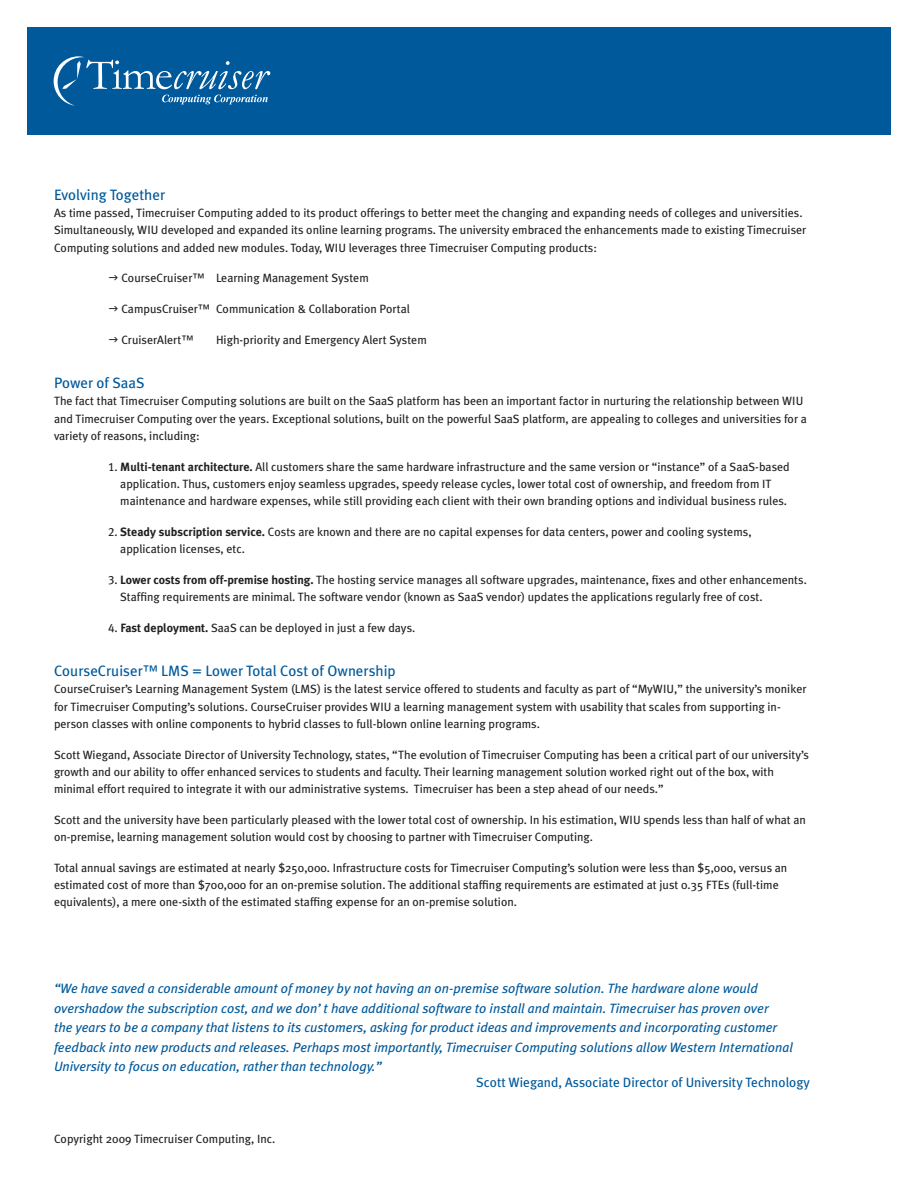
<style>
.page{position:relative;width:918px;height:1188px;background:#fff}
.page>*{position:absolute;margin:0;border:0;box-sizing:border-box;transform-origin:0 0}
.t1{font:15px "Meta Plus";color:#00599b}
.t2{font:italic 13.5px/19.5px "Meta Plus";color:#00599b}
.Quote_Person{font:13.5px "Meta Plus";color:#00599b}
.Text{font:12px/17.2px "Meta Plus";color:#231f20}
.s1{font-family:"Meta Plus Book Caps"}
.s2{font-weight:700}
</style>
<div class="page">
<div style="left:27px;top:27px;width:864px;height:107px;background:#00599b"></div>
<svg style="left:54px;top:56px;width:216px;height:50px"></svg>
<p class="t1" style="left:54px;top:186px;width:113px">Evolving Together</p>
<p class="Text" style="left:54px;top:204px;width:754px">As time passed, Timecruiser Computing added to its product offerings to better meet the changing and expanding needs of colleges and universities.<br>Simultaneously, WIU developed and expanded its online learning programs. The university embraced the enhancements made to existing Timecruiser<br>Computing solutions and added new modules. Today, WIU leverages three Timecruiser Computing products:</p>
<p class="Text" style="left:121px;top:269px;width:249px">CourseCruiser™ Learning Management System</p>
<p class="Text" style="left:121px;top:300px;width:290px">CampusCruiser™ Communication &amp; Collaboration Portal</p>
<p class="Text" style="left:121px;top:331px;width:74px">CruiserAlert™</p>
<p class="Text" style="left:216px;top:331px;width:212px">High-priority and Emergency Alert System</p>
<p class="t1" style="left:54px;top:374px;width:92px">Power of SaaS</p>
<p class="Text" style="left:54px;top:392px;width:754px">The fact that Timecruiser Computing solutions are built on the SaaS platform has been an important factor in nurturing the relationship between WIU and Timecruiser Computing over the years. Exceptional solutions, built on the powerful SaaS platform, are appealing to colleges and universities for a variety of reasons, including:</p>
<p class="Text" style="left:120px;top:458px;width:671px;text-indent:-12px"><span class="s1">1.</span> <span class="s2">Multi-tenant architecture.</span> All customers share the same hardware infrastructure and the same version or “instance” of a SaaS-based application. Thus, customers enjoy seamless upgrades, speedy release cycles, lower total cost of ownership, and freedom from IT maintenance and hardware expenses, while still providing each client with their own branding options and individual business rules.</p>
<p class="Text" style="left:120px;top:523px;width:633px;text-indent:-12px"><span class="s1">2.</span> <span class="s2">Steady subscription service.</span> Costs are known and there are no capital expenses for data centers, power and cooling systems, application licenses, etc.</p>
<p class="Text" style="left:120px;top:571px;width:688px;text-indent:-12px"><span class="s1">3.</span> <span class="s2">Lower costs from off-premise hosting.</span> The hosting service manages all software upgrades, maintenance, fixes and other enhancements.<br>Staffing requirements are minimal. The software vendor (known as SaaS vendor) updates the applications regularly free of cost.</p>
<p class="Text" style="left:108px;top:619px;width:309px"><span class="s1">4.</span> <span class="s2">Fast deployment.</span> SaaS can be deployed in just a few days.</p>
<p class="t1" style="left:54px;top:662px;width:343px">CourseCruiser™ LMS = Lower Total Cost of Ownership</p>
<p class="Text" style="left:54px;top:680px;width:754px">CourseCruiser’s Learning Management System (LMS) is the latest service offered to students and faculty as part of “MyWIU,” the university’s moniker for Timecruiser Computing’s solutions. CourseCruiser provides WIU a learning management system with usability that scales from supporting in&shy;person classes with online components to hybrid classes to full-blown online learning programs.</p>
<p class="Text" style="left:54px;top:746px;width:756px">Scott Wiegand, Associate Director of University Technology, states, “The evolution of Timecruiser Computing has been a critical part of our university’s growth and our ability to offer enhanced services to students and faculty. Their learning management solution worked right out of the box, with minimal effort required to integrate it with our administrative systems. Timecruiser has been a step ahead of our needs.”</p>
<p class="Text" style="left:54px;top:811px;width:753px">Scott and the university have been particularly pleased with the lower total cost of ownership. In his estimation, WIU spends less than half of what an on-premise, learning management solution would cost by choosing to partner with Timecruiser Computing.</p>
<p class="Text" style="left:54px;top:859px;width:735px">Total annual savings are estimated at nearly $250,000. Infrastructure costs for Timecruiser Computing’s solution were less than $5,000, versus an estimated cost of more than $700,000 for an on-premise solution. The additional staffing requirements are estimated at just 0.35 FTEs (full-time equivalents), a mere one-sixth of the estimated staffing expense for an on-premise solution.</p>
<p class="t2" style="left:54px;top:979px;width:741px">“We have saved a considerable amount of money by not having an on-premise software solution. The hardware alone would overshadow the subscription cost, and we don’t have additional software to install and maintain. Timecruiser has proven over<br>the years to be a company that listens to its customers, asking for product ideas and improvements and incorporating customer feedback into new products and releases. Perhaps most importantly, Timecruiser Computing solutions allow Western International University to focus on education, rather than technology.”</p>
<p class="Quote_Person" style="left:476px;top:1075px;width:335px">Scott Wiegand, Associate Director of University Technology</p>
<p class="Text" style="left:54px;top:1131px;width:223px">Copyright 2009 Timecruiser Computing, Inc.</p>
</div>
